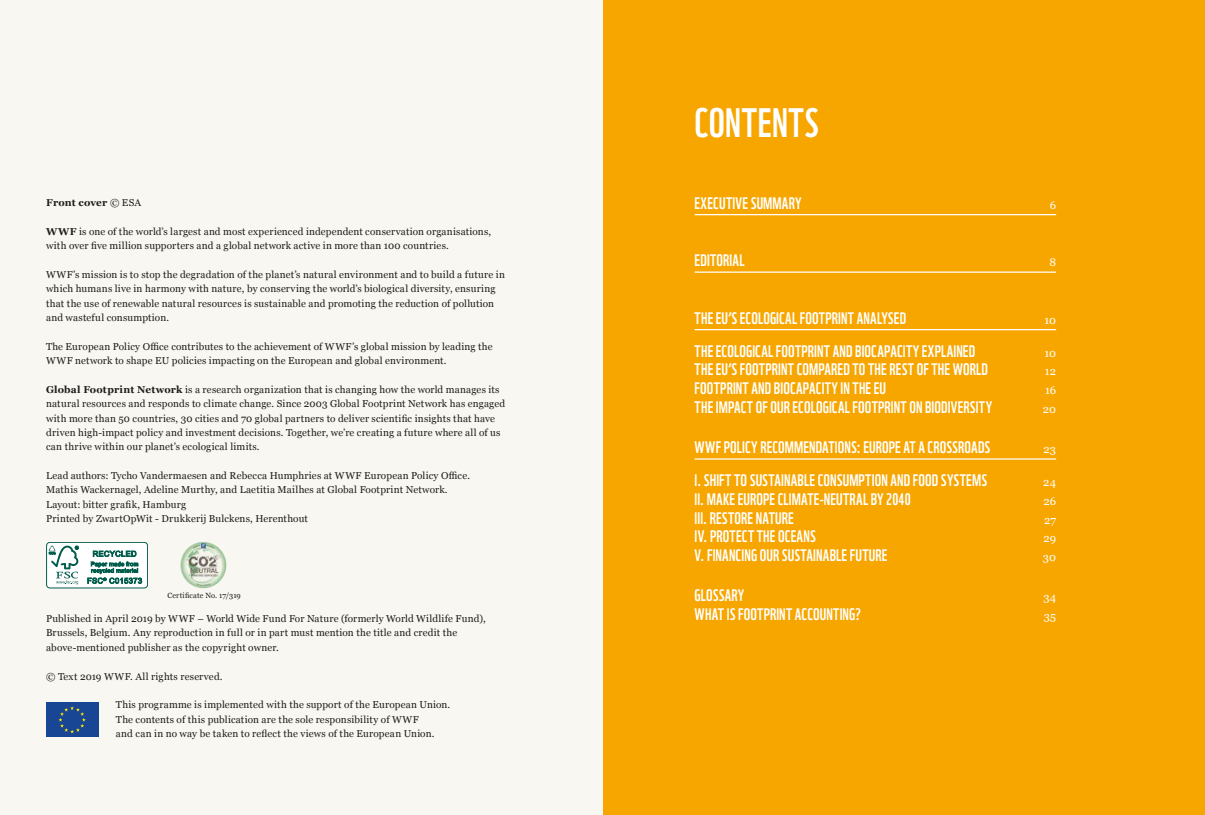
<style>
.page{position:relative;width:1205px;height:815px;background:#fff}
.page>*{position:absolute;margin:0;border:0;box-sizing:border-box;transform-origin:0 0}
.t1{font:40px "WWF";letter-spacing:.015em;color:#fff}
.t2{font:16.25px "WWF";letter-spacing:.01em;color:#fff}
.t3{font:11.25px "Georgia";letter-spacing:.005em;color:#fff}
.t4{font:10px/14.4px "Georgia";letter-spacing:.02em;color:#1d1d1b}
.t5{font:700 10px "Georgia";letter-spacing:.015em;color:#1d1d1b}
.t6{font:7.5px "Georgia";letter-spacing:.02em;color:#1d1d1b}
.s1{font-weight:400}
.s2{font-weight:700}
</style>
<div class="page">
<div style="left:602px;top:0;width:603px;height:815px;background:#f7a600"></div>
<div style="left:0;top:0;width:602px;height:815px;background:#f8f7f1"></div>
<div style="left:46px;top:702px;width:52px;height:35px;background:#184594"></div>
<svg style="left:58px;top:706px;width:28px;height:27px"></svg>
<hr style="left:694px;top:214px;width:362px;height:1px;background:#fff">
<hr style="left:694px;top:272px;width:362px;height:1px;background:#fff">
<hr style="left:694px;top:329px;width:362px;height:1px;background:#fff">
<hr style="left:694px;top:458px;width:362px;height:2px;background:#fff">
<div style="left:47px;top:542px;width:101px;height:46px;background:#fff;border-radius:3px"></div>
<div style="left:46px;top:542px;width:102px;height:46px;border:1px solid #005c4b;border-radius:3px"></div>
<svg style="left:49px;top:546px;width:30px;height:38px"></svg>
<svg style="left:87px;top:551px;width:55px;height:33px"></svg>
<img style="left:180px;top:542px;width:47px;height:46px;border-radius:23px">
<p class="t5" style="left:46px;top:195px;width:97px">Front cover <span class="s1">© ESA</span></p>
<p class="t4" style="left:46px;top:224px;width:447px"><span class="s2">WWF</span> is one of the world’s largest and most experienced independent conservation organisations, with over five million supporters and a global network active in more than 100 countries.</p>
<p class="t4" style="left:46px;top:267px;width:460px">WWF’s mission is to stop the degradation of the planet’s natural environment and to build a future in which humans live in harmony with nature, by conserving the world’s biological diversity, ensuring that the use of renewable natural resources is sustainable and promoting the reduction of pollution and wasteful consumption.</p>
<p class="t4" style="left:46px;top:339px;width:448px">The European Policy Office contributes to the achievement of WWF’s global mission by leading the<br>WWF network to shape EU policies impacting on the European and global environment.</p>
<p class="t4" style="left:46px;top:382px;width:461px"><span class="s2">Global Footprint Network</span> is a research organization that is changing how the world manages its natural resources and responds to climate change. Since 2003 Global Footprint Network has engaged with more than 50 countries, 30 cities and 70 global partners to deliver scientific insights that have driven high-impact policy and investment decisions. Together, we’re creating a future where all of us can thrive within our planet’s ecological limits.</p>
<p class="t4" style="left:46px;top:468px;width:425px">Lead authors: Tycho Vandermaesen and Rebecca Humphries at WWF European Policy Office.<br>Mathis Wackernagel, Adeline Murthy, and Laetitia Mailhes at Global Footprint Network.<br>Layout: bitter grafik, Hamburg<br>Printed by ZwartOpWit - Drukkerij Bulckens, Herenthout</p>
<p class="t6" style="left:167px;top:590px;width:75px">Certificate No. 17/319</p>
<p class="t4" style="left:46px;top:611px;width:441px">Published in April 2019 by WWF – World Wide Fund For Nature (formerly World Wildlife Fund),<br>Brussels, Belgium. Any reproduction in full or in part must mention the title and credit the above-mentioned publisher as the copyright owner.</p>
<p class="t4" style="left:46px;top:668px;width:178px">© Text 2019 WWF. All rights reserved.</p>
<p class="t4" style="left:116px;top:697px;width:336px">This programme is implemented with the support of the European Union.<br>The contents of this publication are the sole responsibility of WWF<br>and can in no way be taken to reflect the views of the European Union.</p>
<h1 class="t1" style="left:694px;top:91px;width:125px">CONTENTS</h1>
<h2 class="t2" style="left:694px;top:190px;width:108px">EXECUTIVE SUMMARY</h2>
<p class="t3" style="left:1050px;top:197px;width:8px">6</p>
<h2 class="t2" style="left:694px;top:248px;width:51px">EDITORIAL</h2>
<p class="t3" style="left:1049px;top:254px;width:8px">8</p>
<h2 class="t2" style="left:694px;top:305px;width:213px">THE EU’S ECOLOGICAL FOOTPRINT ANALYSED</h2>
<p class="t3" style="left:1044px;top:312px;width:13px">10</p>
<h2 class="t2" style="left:694px;top:338px;width:282px">THE ECOLOGICAL FOOTPRINT AND BIOCAPACITY EXPLAINED</h2>
<p class="t3" style="left:1044px;top:345px;width:13px">10</p>
<h2 class="t2" style="left:694px;top:357px;width:295px">THE EU’S FOOTPRINT COMPARED TO THE REST OF THE WORLD</h2>
<p class="t3" style="left:1045px;top:363px;width:13px">12</p>
<h2 class="t2" style="left:694px;top:376px;width:193px">FOOTPRINT AND BIOCAPACITY IN THE EU</h2>
<p class="t3" style="left:1045px;top:382px;width:13px">16</p>
<h2 class="t2" style="left:694px;top:394px;width:299px">THE IMPACT OF OUR ECOLOGICAL FOOTPRINT ON BIODIVERSITY</h2>
<p class="t3" style="left:1043px;top:401px;width:15px">20</p>
<h2 class="t2" style="left:694px;top:435px;width:297px">WWF POLICY RECOMMENDATIONS: EUROPE AT A CROSSROADS</h2>
<p class="t3" style="left:1043px;top:441px;width:14px">23</p>
<h2 class="t2" style="left:694px;top:467px;width:294px">I. SHIFT TO SUSTAINABLE CONSUMPTION AND FOOD SYSTEMS</h2>
<p class="t3" style="left:1043px;top:474px;width:14px">24</p>
<h2 class="t2" style="left:694px;top:486px;width:218px">II. MAKE EUROPE CLIMATE-NEUTRAL BY 2040</h2>
<p class="t3" style="left:1043px;top:493px;width:14px">26</p>
<h2 class="t2" style="left:694px;top:505px;width:101px">III. RESTORE NATURE</h2>
<p class="t3" style="left:1044px;top:511px;width:13px">27</p>
<h2 class="t2" style="left:694px;top:524px;width:123px">IV. PROTECT THE OCEANS</h2>
<p class="t3" style="left:1043px;top:530px;width:14px">29</p>
<h2 class="t2" style="left:694px;top:542px;width:194px">V. FINANCING OUR SUSTAINABLE FUTURE</h2>
<p class="t3" style="left:1043px;top:549px;width:15px">30</p>
<h2 class="t2" style="left:694px;top:582px;width:51px">GLOSSARY</h2>
<p class="t3" style="left:1043px;top:589px;width:14px">34</p>
<h2 class="t2" style="left:694px;top:601px;width:168px">WHAT IS FOOTPRINT ACCOUNTING?</h2>
<p class="t3" style="left:1044px;top:608px;width:14px">35</p>
</div>
